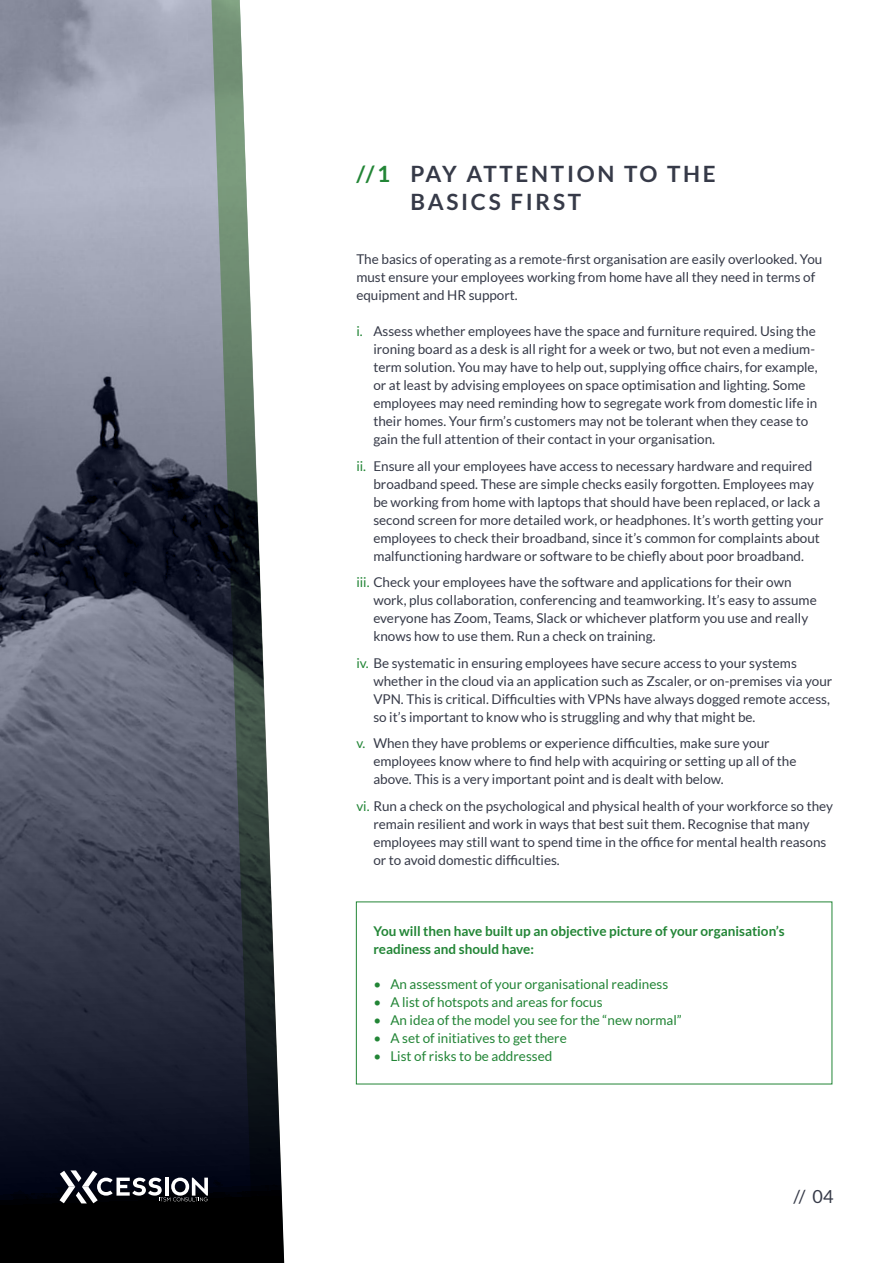
<style>
.page{position:relative;width:893px;height:1263px;background:#fff}
.page>*{position:absolute;margin:0;border:0;box-sizing:border-box;transform-origin:0 0}
.t1{font:700 22.5px/28.5px "Lato";letter-spacing:.12em;color:#363a48}
.t2{font:18px "Lato";color:#363a48}
.t3{font:13.5px/18px "Lato";color:#363a48}
.t4{font:13.5px "Lato";color:#228536}
.t5{font:700 13.5px/18px "Lato";color:#228536}
.s1{color:#228536}
</style>
<div class="page">
<svg style="left:0;top:0;width:209px;height:1263px;background:#5b5f6f"></svg>
<svg style="left:209px;top:0;width:75px;height:1263px"></svg>
<svg style="left:60px;top:1170px;width:148px;height:33px"></svg>
<h1 class="t1" style="left:410px;top:159px;width:307px;text-indent:-54px"><span class="s1">//1</span> PAY ATTENTION TO THE<br>BASICS FIRST</h1>
<p class="t3" style="left:356px;top:250px;width:467px">The basics of operating as a remote-first organisation are easily overlooked. You must ensure your employees working from home have all they need in terms of equipment and HR support.</p>
<p class="t3" style="left:373px;top:322px;width:446px;text-indent:-17px"><span class="s1">i.</span> Assess whether employees have the space and furniture required. Using the ironing board as a desk is all right for a week or two, but not even a medium&shy;term solution. You may have to help out, supplying office chairs, for example, or at least by advising employees on space optimisation and lighting. Some employees may need reminding how to segregate work from domestic life in their homes. Your firm’s customers may not be tolerant when they cease to gain the full attention of their contact in your organisation.</p>
<p class="t3" style="left:373px;top:457px;width:452px;text-indent:-17px"><span class="s1">ii.</span> Ensure all your employees have access to necessary hardware and required broadband speed. These are simple checks easily forgotten. Employees may be working from home with laptops that should have been replaced, or lack a second screen for more detailed work, or headphones. It’s worth getting your employees to check their broadband, since it’s common for complaints about malfunctioning hardware or software to be chiefly about poor broadband.</p>
<p class="t3" style="left:373px;top:573px;width:445px;text-indent:-17px"><span class="s1">iii.</span> Check your employees have the software and applications for their own work, plus collaboration, conferencing and teamworking. It’s easy to assume everyone has Zoom, Teams, Slack or whichever platform you use and really knows how to use them. Run a check on training.</p>
<p class="t3" style="left:373px;top:654px;width:461px;text-indent:-17px"><span class="s1">iv.</span> Be systematic in ensuring employees have secure access to your systems whether in the cloud via an application such as Zscaler, or on-premises via your VPN. This is critical. Difficulties with VPNs have always dogged remote access, so it’s important to know who is struggling and why that might be.</p>
<p class="t3" style="left:373px;top:734px;width:425px;text-indent:-17px"><span class="s1">v.</span> When they have problems or experience difficulties, make sure your employees know where to find help with acquiring or setting up all of the above. This is a very important point and is dealt with below.</p>
<p class="t3" style="left:373px;top:797px;width:461px;text-indent:-17px"><span class="s1">vi.</span> Run a check on the psychological and physical health of your workforce so they remain resilient and work in ways that best suit them. Recognise that many employees may still want to spend time in the office for mental health reasons or to avoid domestic difficulties.</p>
<p class="t5" style="left:373px;top:922px;width:413px">You will then have built up an objective picture of your organisation’s readiness and should have:</p>
<p class="t4" style="left:373px;top:976px;width:296px">• An assessment of your organisational readiness</p>
<p class="t4" style="left:373px;top:994px;width:231px">• A list of hotspots and areas for focus</p>
<p class="t4" style="left:373px;top:1012px;width:310px">• An idea of the model you see for the “new normal”</p>
<p class="t4" style="left:373px;top:1030px;width:195px">• A set of initiatives to get there</p>
<p class="t4" style="left:373px;top:1048px;width:181px">• List of risks to be addressed</p>
<h2 class="t2" style="left:793px;top:1186px;width:42px">// 04</h2>
</div>
